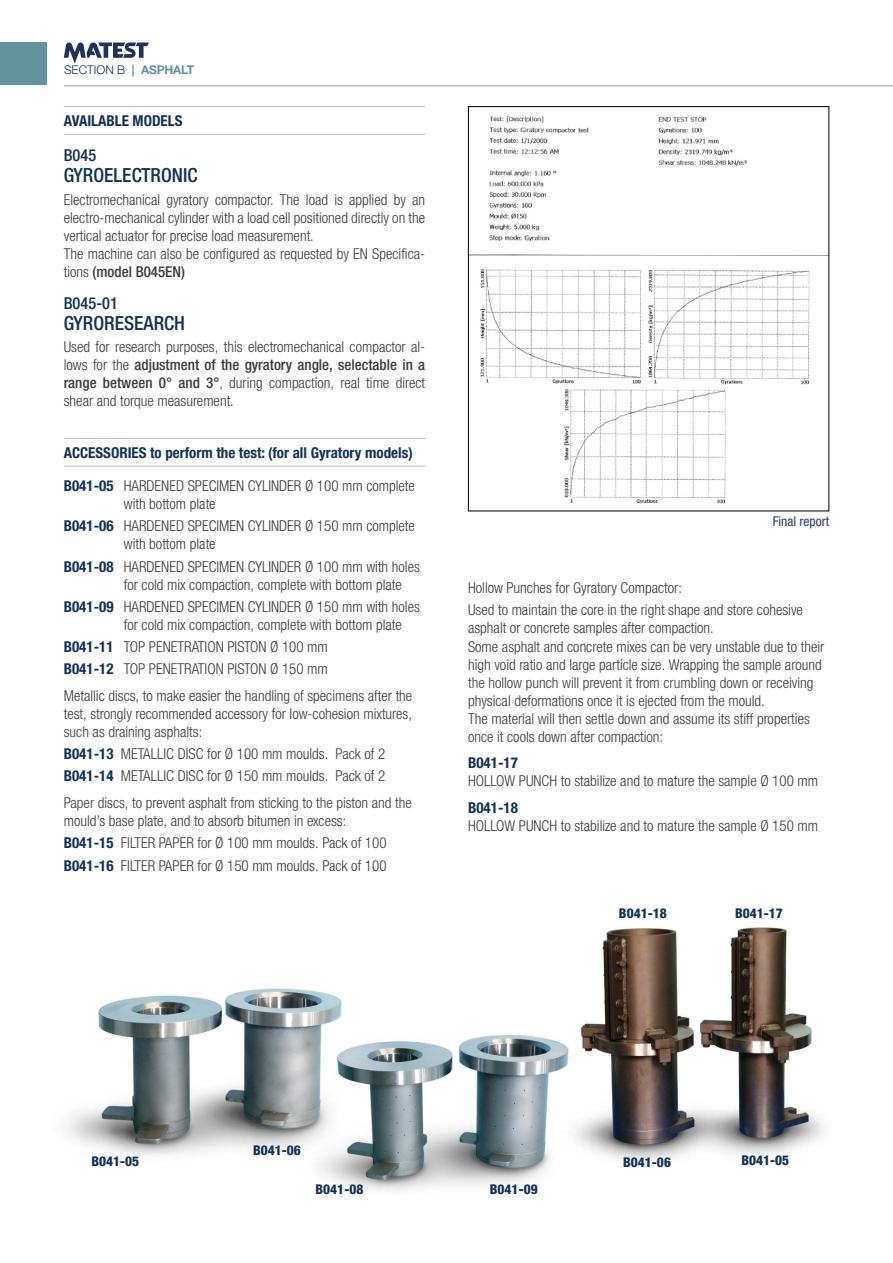
<style>
.page{position:relative;width:893px;height:1263px;background:#fff}
.page>*{position:absolute;margin:0;border:0;box-sizing:border-box;transform-origin:0 0}
.t1{font:500 condensed 19.5px "Helvetica Neue LTW1 G";color:#153257}
.t2{font:500 condensed 16.5px "Helvetica Neue LTW1 G";color:#153257}
.t3{font:300 condensed 15px/18px "Helvetica Neue LTW1 G";color:#3c3c3b}
.t4{font:700 condensed 15px "Helvetica Neue LTW1 G";color:#153257}
.t5{font:800 condensed 13.5px "Helvetica Neue LTW1 G";color:#153257}
.t6{font:condensed 13.5px "Helvetica Neue LTW1 G";color:#2b3e63}
.t7{font:300 12px "Helvetica Neue LT Std";color:#153257}
.s1{font-weight:700;color:#62949d}
.s2{font-weight:500}
.s3{font-weight:700;color:#153257}
</style>
<div class="page">
<div style="left:0;top:43px;width:47px;height:42px;background:#62949d"></div>
<hr style="left:64px;top:85px;width:829px;height:2px;background:#bcbcbc">
<svg style="left:64px;top:42px;width:85px;height:21px"></svg>
<img style="left:319px;top:1035px;width:238px;height:156px">
<img style="left:65px;top:988px;width:303px;height:174px">
<img style="left:557px;top:927px;width:268px;height:235px">
<hr style="left:64px;top:438px;width:362px;height:1px;background:#bcbcbc">
<hr style="left:64px;top:466px;width:362px;height:1px;background:#bcbcbc">
<img style="left:470px;top:116px;width:357px;height:388px">
<div style="left:468px;top:106px;width:361px;height:405px;border:1px solid #000"></div>
<hr style="left:64px;top:106px;width:361px;height:1px;background:#bcbcbc">
<hr style="left:64px;top:134px;width:361px;height:1px;background:#bcbcbc">
<p class="t7" style="left:64px;top:63px;width:131px">SECTION B | <span class="s1">ASPHALT</span></p>
<p class="t4" style="left:64px;top:112px;width:120px">AVAILABLE MODELS</p>
<p class="t2" style="left:64px;top:146px;width:34px">B045</p>
<h1 class="t1" style="left:64px;top:164px;width:135px">GYROELECTRONIC</h1>
<p class="t3" style="left:64px;top:190px;width:363px">Electromechanical gyratory compactor. The load is applied by an electro-mechanical cylinder with a load cell positioned directly on the vertical actuator for precise load measurement.<br>The machine can also be configured as requested by EN Specifica&shy;tions <span class="s2">(model B045EN)</span></p>
<p class="t2" style="left:64px;top:293px;width:56px">B045-01</p>
<h1 class="t1" style="left:64px;top:311px;width:123px">GYRORESEARCH</h1>
<p class="t3" style="left:64px;top:338px;width:363px;text-align:justify">Used for research purposes, this electromechanical compactor al&shy;lows for the <span class="s2">adjustment of the gyratory angle, selectable in a range between 0° and 3°</span>, during compaction, real time direct shear and torque measurement.</p>
<p class="t4" style="left:64px;top:443px;width:351px">ACCESSORIES to perform the test: (for all Gyratory models)</p>
<p class="t3" style="left:124px;top:477px;width:293px;text-indent:-60px"><span class="s3">B041-05</span> HARDENED SPECIMEN CYLINDER Ø 100 mm complete with bottom plate</p>
<p class="t3" style="left:124px;top:517px;width:293px;text-indent:-60px"><span class="s3">B041-06</span> HARDENED SPECIMEN CYLINDER Ø 150 mm complete with bottom plate</p>
<p class="t3" style="left:124px;top:557px;width:298px;text-indent:-60px"><span class="s3">B041-08</span> HARDENED SPECIMEN CYLINDER Ø 100 mm with holes for cold mix compaction, complete with bottom plate</p>
<p class="t3" style="left:124px;top:598px;width:298px;text-indent:-60px"><span class="s3">B041-09</span> HARDENED SPECIMEN CYLINDER Ø 150 mm with holes for cold mix compaction, complete with bottom plate</p>
<p class="t3" style="left:64px;top:636px;width:265px;line-height:22.2px"><span class="s3">B041-11</span> TOP PENETRATION PISTON Ø 100 mm<br><span class="s3">B041-12</span> TOP PENETRATION PISTON Ø 150 mm</p>
<p class="t3" style="left:64px;top:687px;width:350px;text-align:justify">Metallic discs, to make easier the handling of specimens after the test, strongly recommended accessory for low-cohesion mixtures, such as draining asphalts:</p>
<p class="t3" style="left:64px;top:743px;width:323px;line-height:22.2px"><span class="s3">B041-13</span> METALLIC DISC for Ø 100 mm moulds. Pack of 2<br><span class="s3">B041-14</span> METALLIC DISC for Ø 150 mm moulds. Pack of 2</p>
<p class="t3" style="left:64px;top:794px;width:350px">Paper discs, to prevent asphalt from sticking to the piston and the mould’s base plate, and to absorb bitumen in excess:</p>
<p class="t3" style="left:64px;top:832px;width:324px;line-height:22.2px"><span class="s3">B041-15</span> FILTER PAPER for Ø 100 mm moulds. Pack of 100<br><span class="s3">B041-16</span> FILTER PAPER for Ø 150 mm moulds. Pack of 100</p>
<p class="t6" style="left:773px;top:514px;width:58px">Final report</p>
<p class="t3" style="left:468px;top:577px;width:336px;line-height:22.2px">Hollow Punches for Gyratory Compactor:<br>Used to maintain the core in the right shape and store cohesive</p>
<p class="t3" style="left:468px;top:619px;width:358px">asphalt or concrete samples after compaction.<br>Some asphalt and concrete mixes can be very unstable due to their high void ratio and large particle size. Wrapping the sample around the hollow punch will prevent it from crumbling down or receiving physical deformations once it is ejected from the mould.<br>The material will then settle down and assume its stiff properties once it cools down after compaction:</p>
<p class="t4" style="left:468px;top:754px;width:51px">B041-17</p>
<p class="t3" style="left:468px;top:772px;width:351px">HOLLOW PUNCH to stabilize and to mature the sample Ø 100 mm</p>
<p class="t4" style="left:468px;top:798px;width:51px">B041-18</p>
<p class="t3" style="left:468px;top:816px;width:351px">HOLLOW PUNCH to stabilize and to mature the sample Ø 150 mm</p>
<p class="t5" style="left:619px;top:905px;width:49px">B041-18</p>
<p class="t5" style="left:735px;top:905px;width:49px">B041-17</p>
<p class="t5" style="left:91px;top:1153px;width:49px">B041-05</p>
<p class="t5" style="left:253px;top:1141px;width:49px">B041-06</p>
<p class="t5" style="left:315px;top:1180px;width:49px">B041-08</p>
<p class="t5" style="left:490px;top:1180px;width:49px">B041-09</p>
<p class="t5" style="left:623px;top:1154px;width:49px">B041-06</p>
<p class="t5" style="left:741px;top:1152px;width:49px">B041-05</p>
</div>
